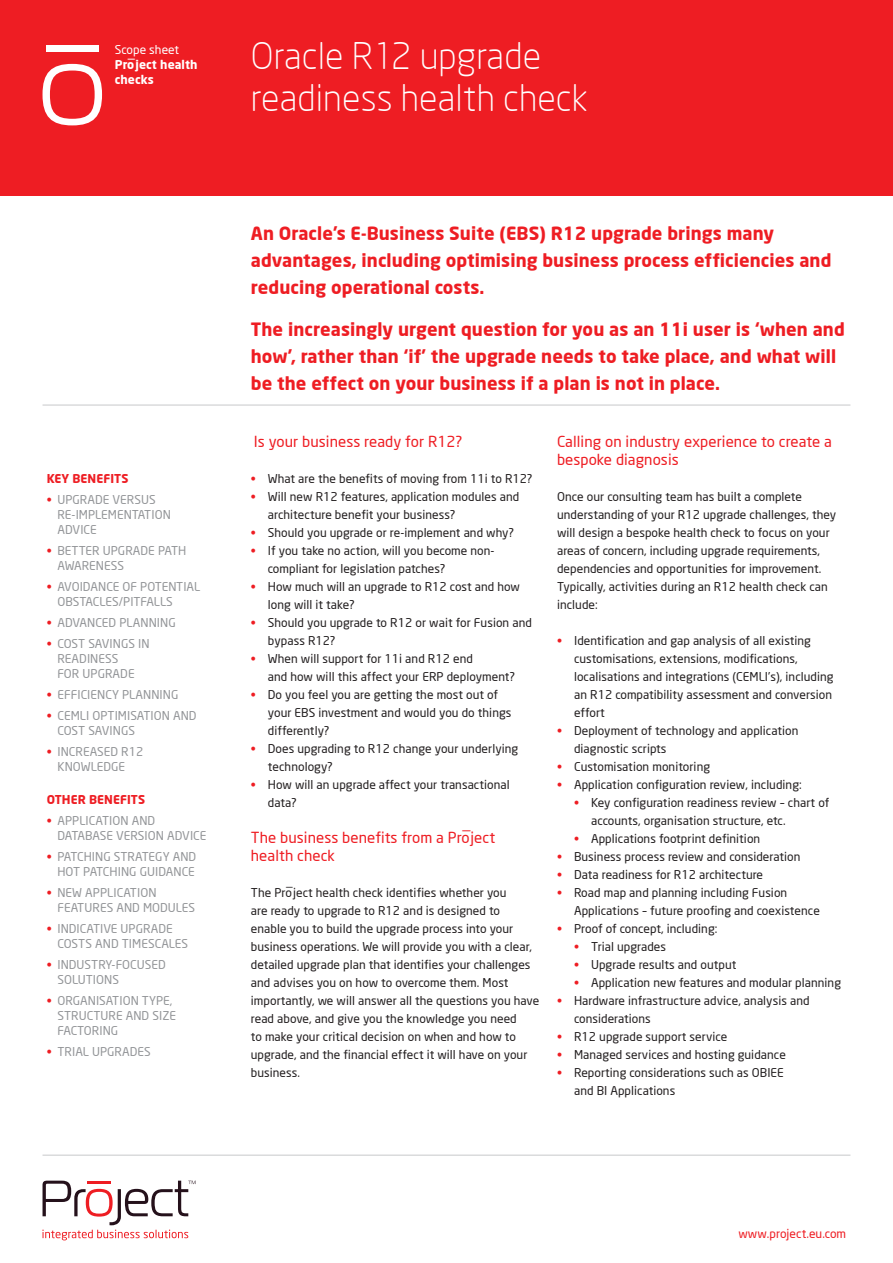
<style>
.page{position:relative;width:893px;height:1263px;background:#fff}
.page>*{position:absolute;margin:0;border:0;box-sizing:border-box;transform-origin:0 0}
.Project__-_document{font:300 36px/42px "Neo Sans";letter-spacing:.005em;color:#fff}
.Project__-_intro_tex{font:700 18px/27px "Neo Sans";letter-spacing:.005em;color:#ee1d23}
.Project__-_text_head{font:15px/18px "Neo Sans";letter-spacing:.005em;color:#ee1d23}
.Project__-_body_text{font:12px/18px "Neo Sans";letter-spacing:.005em;color:#231f20}
.Project__-_left_hand{font:12px/15px "Neo Sans";letter-spacing:.005em;color:#939598}
.Project__-_text_head-2{font:12px/18px "Neo Sans";letter-spacing:.005em;color:#231f20}
.Project__-_left_hand-2{font:700 12px "Neo Sans";letter-spacing:.005em;color:#ee1d23}
.Project__-_document-2{font:700 12px/15px "Neo Sans";letter-spacing:.005em;color:#fff}
.Project__-_website_a{font:12px "Neo Sans";letter-spacing:.005em;color:#ee1d23}
.Project__-_document-3{font:12px "Neo Sans";letter-spacing:.005em;color:#fff}
.s1{color:#ee1d23}
</style>
<div class="page">
<div style="left:0;top:0;width:893px;height:195px;background:#ee1d23"></div>
<div style="left:46px;top:45px;width:52px;height:6px;background:#fff"></div>
<svg style="left:43px;top:64px;width:59px;height:61px"></svg>
<hr style="left:43px;top:1155px;width:807px;height:1px;background:#c7c8ca">
<hr style="left:43px;top:405px;width:807px;height:1px;background:#c7c8ca">
<svg style="left:43px;top:1181px;width:153px;height:59px"></svg>
<p class="Project__-_document-3" style="left:115px;top:42px;width:66px">Scope sheet</p>
<p class="Project__-_document-2" style="left:115px;top:57px;width:84px">Pro¯ject health checks</p>
<p class="Project__-_document" style="left:251px;top:35px;width:338px">Oracle R12 upgrade readiness health check</p>
<p class="Project__-_left_hand-2" style="left:47px;top:471px;width:83px">KEY BENEFITS</p>
<p class="Project__-_left_hand" style="left:57px;top:492px;width:115px;text-indent:-11px"><span class="s1">•</span> UPGRADE VERSUS<br>RE-IMPLEMENTATION<br>ADVICE</p>
<p class="Project__-_left_hand" style="left:57px;top:543px;width:130px;text-indent:-11px"><span class="s1">•</span> BETTER UPGRADE PATH<br>AWARENESS</p>
<p class="Project__-_left_hand" style="left:57px;top:579px;width:144px;text-indent:-11px"><span class="s1">•</span> AVOIDANCE OF POTENTIAL<br>OBSTACLES/PITFALLS</p>
<p class="Project__-_left_hand" style="left:47px;top:615px;width:130px"><span class="s1">•</span> ADVANCED PLANNING</p>
<p class="Project__-_left_hand" style="left:57px;top:636px;width:94px;text-indent:-11px"><span class="s1">•</span> COST SAVINGS IN<br>READINESS<br>FOR UPGRADE</p>
<p class="Project__-_left_hand" style="left:47px;top:687px;width:133px"><span class="s1">•</span> EFFICIENCY PLANNING</p>
<p class="Project__-_left_hand" style="left:57px;top:708px;width:141px;text-indent:-11px"><span class="s1">•</span> CEMLI OPTIMISATION AND<br>COST SAVINGS</p>
<p class="Project__-_left_hand" style="left:57px;top:744px;width:88px;text-indent:-11px"><span class="s1">•</span> INCREASED R12<br>KNOWLEDGE</p>
<p class="Project__-_left_hand-2" style="left:47px;top:792px;width:100px">OTHER BENEFITS</p>
<p class="Project__-_left_hand" style="left:57px;top:813px;width:151px;text-indent:-11px"><span class="s1">•</span> APPLICATION AND<br>DATABASE VERSION ADVICE</p>
<p class="Project__-_left_hand" style="left:47px;top:849px;width:151px;text-align:right"><span class="s1">•</span> PATCHING STRATEGY AND<br>HOT PATCHING GUIDANCE</p>
<p class="Project__-_left_hand" style="left:57px;top:885px;width:139px;text-indent:-11px"><span class="s1">•</span> NEW APPLICATION<br>FEATURES AND MODULES</p>
<p class="Project__-_left_hand" style="left:57px;top:921px;width:132px;text-indent:-11px"><span class="s1">•</span> INDICATIVE UPGRADE<br>COSTS AND TIMESCALES</p>
<p class="Project__-_left_hand" style="left:57px;top:957px;width:110px;text-indent:-11px"><span class="s1">•</span> INDUSTRY-FOCUSED<br>SOLUTIONS</p>
<p class="Project__-_left_hand" style="left:57px;top:993px;width:120px;text-indent:-11px"><span class="s1">•</span> ORGANISATION TYPE,<br>STRUCTURE AND SIZE<br>FACTORING</p>
<p class="Project__-_left_hand" style="left:47px;top:1044px;width:106px"><span class="s1">•</span> TRIAL UPGRADES</p>
<p class="Project__-_intro_tex" style="left:251px;top:219px;width:582px">An Oracle’s E-Business Suite (EBS) R12 upgrade brings many advantages, including optimising business process efficiencies and reducing operational costs.</p>
<p class="Project__-_intro_tex" style="left:251px;top:315px;width:595px">The increasingly urgent question for you as an 11i user is ‘when and how’, rather than ‘if’ the upgrade needs to take place, and what will be the effect on your business if a plan is not in place.</p>
<p class="Project__-_text_head" style="left:254px;top:432px;width:210px">Is your business ready for R12?</p>
<p class="Project__-_body_text" style="left:251px;top:469px;width:283px"><span class="s1">•</span> What are the benefits of moving from 11i to R12?</p>
<p class="Project__-_body_text" style="left:268px;top:487px;width:253px;text-indent:-17px"><span class="s1">•</span> Will new R12 features, application modules and architecture benefit your business?</p>
<p class="Project__-_body_text" style="left:251px;top:523px;width:265px"><span class="s1">•</span> Should you upgrade or re-implement and why?</p>
<p class="Project__-_body_text" style="left:268px;top:541px;width:228px;text-indent:-17px"><span class="s1">•</span> If you take no action, will you become non&shy;compliant for legislation patches?</p>
<p class="Project__-_body_text" style="left:268px;top:577px;width:254px;text-indent:-17px"><span class="s1">•</span> How much will an upgrade to R12 cost and how long will it take?</p>
<p class="Project__-_body_text" style="left:268px;top:613px;width:266px;text-indent:-17px"><span class="s1">•</span> Should you upgrade to R12 or wait for Fusion and bypass R12?</p>
<p class="Project__-_body_text" style="left:268px;top:649px;width:249px;text-indent:-17px"><span class="s1">•</span> When will support for 11i and R12 end<br>and how will this affect your ERP deployment?</p>
<p class="Project__-_body_text" style="left:268px;top:685px;width:245px;text-indent:-17px"><span class="s1">•</span> Do you feel you are getting the most out of your EBS investment and would you do things differently?</p>
<p class="Project__-_body_text" style="left:268px;top:739px;width:252px;text-indent:-17px"><span class="s1">•</span> Does upgrading to R12 change your underlying technology?</p>
<p class="Project__-_body_text" style="left:268px;top:775px;width:243px;text-indent:-17px"><span class="s1">•</span> How will an upgrade affect your transactional data?</p>
<p class="Project__-_text_head" style="left:251px;top:828px;width:246px">The business benefits from a Pro¯ject health check</p>
<p class="Project__-_text_head-2" style="left:251px;top:883px;width:290px">The Pro¯ject health check identifies whether you<br>are ready to upgrade to R12 and is designed to<br>enable you to build the upgrade process into your business operations. We will provide you with a clear, detailed upgrade plan that identifies your challenges and advises you on how to overcome them. Most importantly, we will answer all the questions you have read above, and give you the knowledge you need<br>to make your critical decision on when and how to upgrade, and the financial effect it will have on your business.</p>
<p class="Project__-_text_head" style="left:557px;top:432px;width:276px">Calling on industry experience to create a bespoke diagnosis</p>
<p class="Project__-_body_text" style="left:557px;top:487px;width:281px">Once our consulting team has built a complete understanding of your R12 upgrade challenges, they will design a bespoke health check to focus on your areas of concern, including upgrade requirements, dependencies and opportunities for improvement.<br>Typically, activities during an R12 health check can include:</p>
<p class="Project__-_body_text" style="left:574px;top:631px;width:261px;text-indent:-17px"><span class="s1">•</span> Identification and gap analysis of all existing customisations, extensions, modifications, localisations and integrations (CEMLI’s), including an R12 compatibility assessment and conversion effort</p>
<p class="Project__-_body_text" style="left:574px;top:721px;width:226px;text-indent:-17px"><span class="s1">•</span> Deployment of technology and application diagnostic scripts</p>
<p class="Project__-_body_text" style="left:557px;top:757px;width:155px"><span class="s1">•</span> Customisation monitoring</p>
<p class="Project__-_body_text" style="left:557px;top:775px;width:246px"><span class="s1">•</span> Application configuration review, including:</p>
<p class="Project__-_body_text" style="left:591px;top:793px;width:240px;text-indent:-17px"><span class="s1">•</span> Key configuration readiness review – chart of accounts, organisation structure, etc.</p>
<p class="Project__-_body_text" style="left:574px;top:829px;width:188px"><span class="s1">•</span> Applications footprint definition</p>
<p class="Project__-_body_text" style="left:557px;top:847px;width:245px"><span class="s1">•</span> Business process review and consideration</p>
<p class="Project__-_body_text" style="left:557px;top:865px;width:208px"><span class="s1">•</span> Data readiness for R12 architecture</p>
<p class="Project__-_body_text" style="left:574px;top:883px;width:247px;text-indent:-17px"><span class="s1">•</span> Road map and planning including Fusion<br>Applications – future proofing and coexistence</p>
<p class="Project__-_body_text" style="left:557px;top:919px;width:162px"><span class="s1">•</span> Proof of concept, including:</p>
<p class="Project__-_body_text" style="left:574px;top:937px;width:94px"><span class="s1">•</span> Trial upgrades</p>
<p class="Project__-_body_text" style="left:574px;top:955px;width:164px"><span class="s1">•</span> Upgrade results and output</p>
<p class="Project__-_body_text" style="left:574px;top:973px;width:269px"><span class="s1">•</span> Application new features and modular planning</p>
<p class="Project__-_body_text" style="left:574px;top:991px;width:237px;text-indent:-17px"><span class="s1">•</span> Hardware infrastructure advice, analysis and considerations</p>
<p class="Project__-_body_text" style="left:557px;top:1027px;width:172px"><span class="s1">•</span> R12 upgrade support service</p>
<p class="Project__-_body_text" style="left:557px;top:1045px;width:230px"><span class="s1">•</span> Managed services and hosting guidance</p>
<p class="Project__-_body_text" style="left:574px;top:1063px;width:211px;text-indent:-17px"><span class="s1">•</span> Reporting considerations such as OBIEE and BI Applications</p>
<p class="Project__-_website_a" style="left:738px;top:1226px;width:109px">www.project.eu.com</p>
</div>
